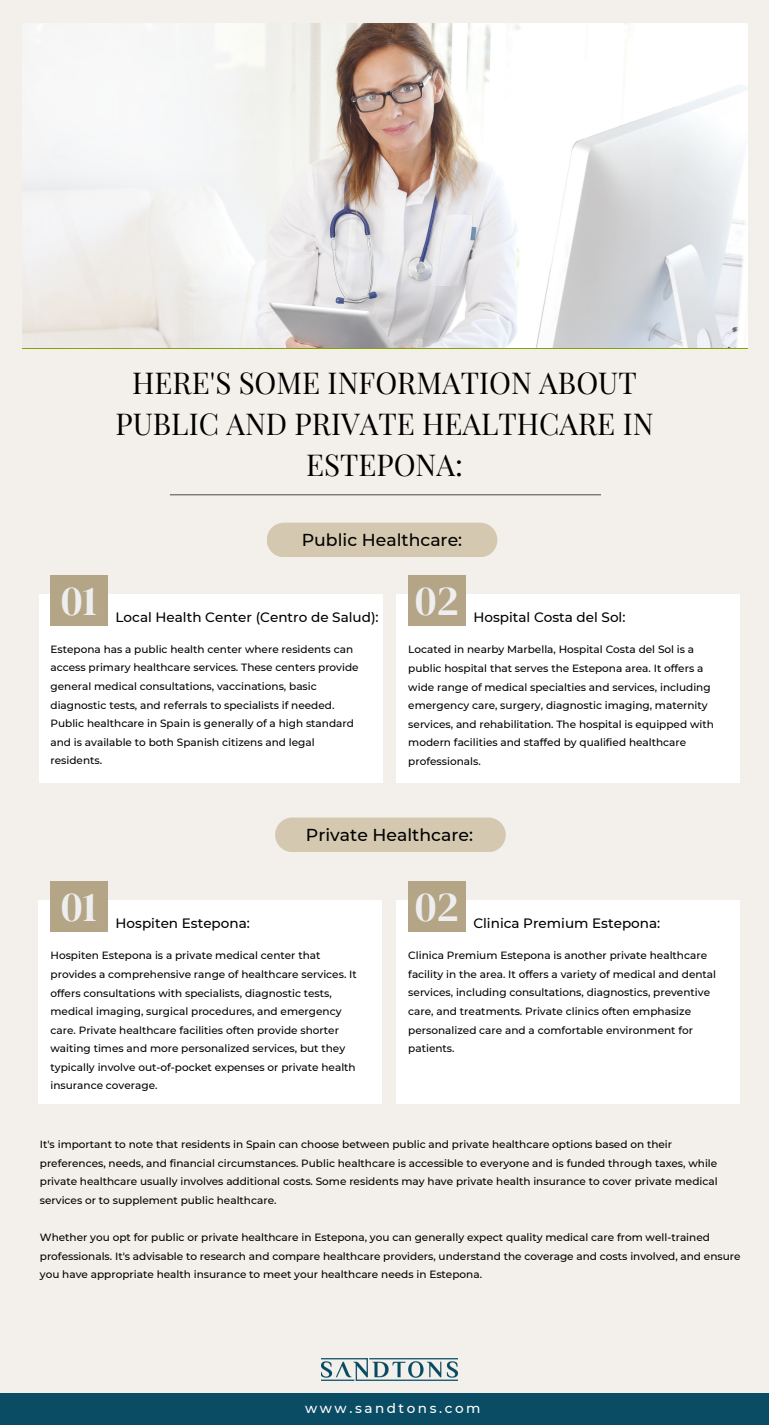
<style>
.page{position:relative;width:769px;height:1425px;background:#fff}
.page>*{position:absolute;margin:0;border:0;box-sizing:border-box;transform-origin:0 0}
.t1{font:42.15px "DM Serif Display";color:#eee}
.t2{font:29.55px/41px "Playfair Display";color:#000;text-align:center}
.t3{font:500 17.25px "Montserrat";color:#000}
.t4{font:500 13.58px "Montserrat";color:#000}
.t5{font:500 13.58px "Montserrat";letter-spacing:.19em;color:#fff}
.t6{font:500 10.5px/18.6px "Montserrat";color:#000}
</style>
<div class="page">
<div style="left:0;top:0;width:768px;height:1425px;background:#f3f0eb"></div>
<hr style="left:170px;top:494px;width:431px;height:1px;background:#5c5c5c">
<div style="left:39px;top:594px;width:343px;height:189px;background:#fff"></div>
<div style="left:50px;top:575px;width:58px;height:50px;background:#b4a587"></div>
<div style="left:396px;top:594px;width:343px;height:189px;background:#fff"></div>
<div style="left:408px;top:575px;width:57px;height:50px;background:#b4a587"></div>
<div style="left:267px;top:523px;width:230px;height:34px;background:#d4c8b0"></div>
<div style="left:275px;top:817px;width:230px;height:35px;background:#d4c8b0"></div>
<div style="left:39px;top:900px;width:343px;height:204px;background:#fff"></div>
<div style="left:50px;top:881px;width:58px;height:50px;background:#b4a587"></div>
<div style="left:396px;top:900px;width:343px;height:204px;background:#fff"></div>
<div style="left:408px;top:881px;width:57px;height:50px;background:#b4a587"></div>
<img style="left:322px;top:1358px;width:135px;height:23px">
<div style="left:0;top:1393px;width:768px;height:32px;background:#0b4c65"></div>
<img style="left:23px;top:24px;width:724px;height:323px">
<p class="t2" style="left:115px;top:361px;width:539px">HERE'S SOME INFORMATION ABOUT<br>PUBLIC AND PRIVATE HEALTHCARE IN<br>ESTEPONA:</p>
<p class="t3" style="left:302px;top:529px;width:162px">Public Healthcare:</p>
<p class="t1" style="left:61px;top:571px;width:37px">01</p>
<p class="t4" style="left:116px;top:609px;width:264px">Local Health Center (Centro de Salud):</p>
<p class="t6" style="left:50px;top:640px;width:309px">Estepona has a public health center where residents can access primary healthcare services. These centers provide general medical consultations, vaccinations, basic diagnostic tests, and referrals to specialists if needed.<br>Public healthcare in Spain is generally of a high standard and is available to both Spanish citizens and legal residents.</p>
<p class="t1" style="left:415px;top:571px;width:45px">02</p>
<p class="t4" style="left:473px;top:609px;width:153px">Hospital Costa del Sol:</p>
<p class="t6" style="left:408px;top:640px;width:307px">Located in nearby Marbella, Hospital Costa del Sol is a public hospital that serves the Estepona area. It offers a wide range of medical specialties and services, including emergency care, surgery, diagnostic imaging, maternity services, and rehabilitation. The hospital is equipped with modern facilities and staffed by qualified healthcare professionals.</p>
<p class="t3" style="left:306px;top:824px;width:168px">Private Healthcare:</p>
<p class="t1" style="left:61px;top:877px;width:37px">01</p>
<p class="t4" style="left:116px;top:915px;width:136px">Hospiten Estepona:</p>
<p class="t6" style="left:50px;top:946px;width:308px">Hospiten Estepona is a private medical center that provides a comprehensive range of healthcare services. It offers consultations with specialists, diagnostic tests, medical imaging, surgical procedures, and emergency care. Private healthcare facilities often provide shorter waiting times and more personalized services, but they typically involve out-of-pocket expenses or private health insurance coverage.</p>
<p class="t1" style="left:415px;top:877px;width:45px">02</p>
<p class="t4" style="left:473px;top:915px;width:188px">Clinica Premium Estepona:</p>
<p class="t6" style="left:408px;top:946px;width:309px">Clinica Premium Estepona is another private healthcare facility in the area. It offers a variety of medical and dental services, including consultations, diagnostics, preventive care, and treatments. Private clinics often emphasize personalized care and a comfortable environment for patients.</p>
<p class="t6" style="left:40px;top:1135px;width:679px">It's important to note that residents in Spain can choose between public and private healthcare options based on their preferences, needs, and financial circumstances. Public healthcare is accessible to everyone and is funded through taxes, while private healthcare usually involves additional costs. Some residents may have private health insurance to cover private medical services or to supplement public healthcare.</p>
<p class="t6" style="left:40px;top:1228px;width:702px">Whether you opt for public or private healthcare in Estepona, you can generally expect quality medical care from well-trained professionals. It's advisable to research and compare healthcare providers, understand the coverage and costs involved, and ensure you have appropriate health insurance to meet your healthcare needs in Estepona.</p>
<p class="t5" style="left:305px;top:1400px;width:177px">www.sandtons.com</p>
</div>
